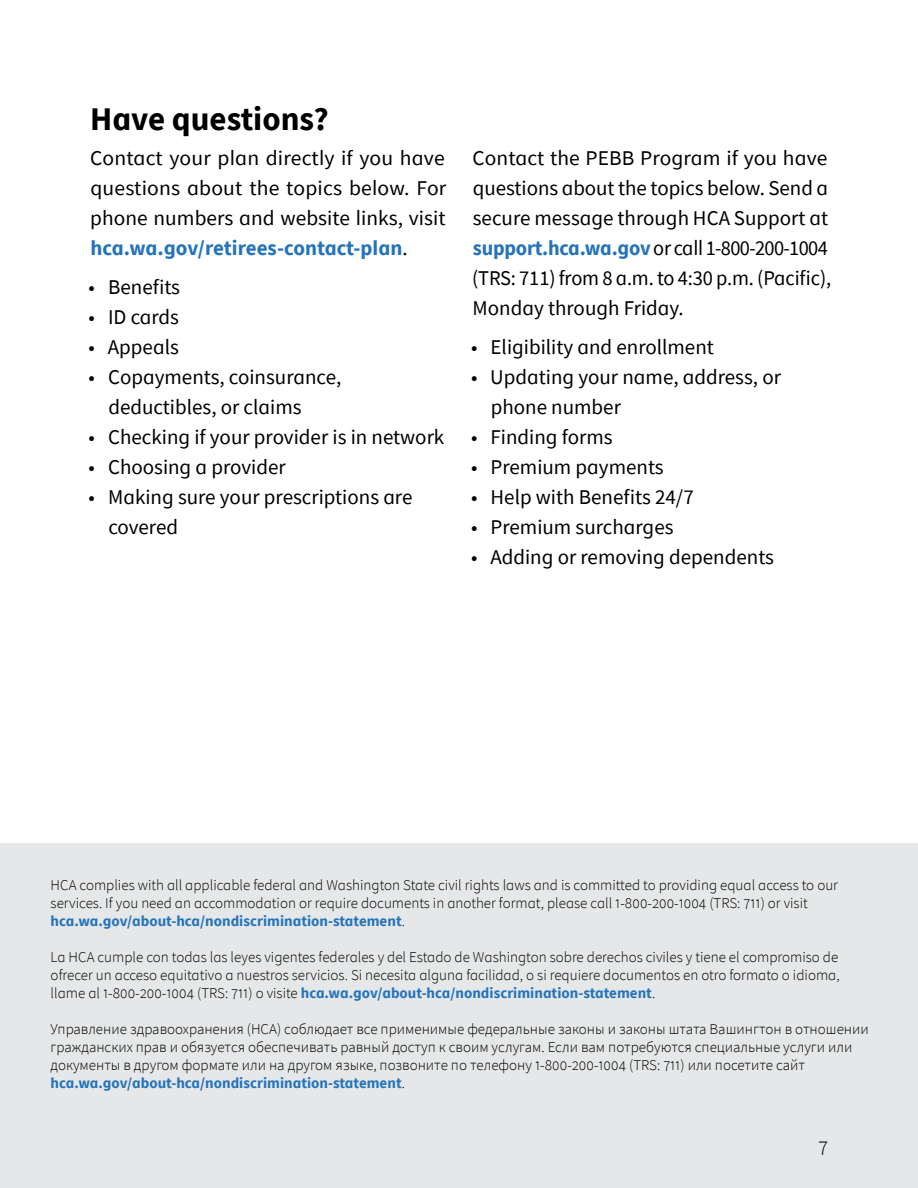
<style>
.page{position:relative;width:918px;height:1188px;background:#fff}
.page>*{position:absolute;margin:0;border:0;box-sizing:border-box;transform-origin:0 0}
.t1{font:700 33px "Source Sans Pro";color:#000}
.t2{font:21px/30px "Source Sans Pro";color:#000}
.t3{font:300 21px "Source Sans Pro";color:#000}
.t4{font:300 15px/18px "Source Sans Pro";color:#000}
.s1{font-weight:700;color:#2574bb}
</style>
<div class="page">
<div style="left:0;top:843px;width:918px;height:345px;background:#e6e7e8"></div>
<h2 class="t1" style="left:90px;top:96px;width:240px">Have questions?</h2>
<p class="t2" style="left:90px;top:143px;width:358px;text-align:justify">Contact your plan directly if you have questions about the topics below. For phone numbers and website links, visit <span class="s1">hca.wa.gov/retirees-contact-plan</span>.</p>
<p class="t2" style="left:89px;top:272px;width:93px">• Benefits</p>
<p class="t2" style="left:89px;top:302px;width:92px">• ID cards</p>
<p class="t2" style="left:89px;top:332px;width:92px">• Appeals</p>
<p class="t2" style="left:108px;top:362px;width:234px;text-indent:-20px">• Copayments, coinsurance, deductibles, or claims</p>
<p class="t2" style="left:89px;top:422px;width:357px">• Checking if your provider is in network</p>
<p class="t2" style="left:89px;top:452px;width:199px">• Choosing a provider</p>
<p class="t2" style="left:108px;top:482px;width:306px;text-indent:-20px">• Making sure your prescriptions are covered</p>
<p class="t2" style="left:472px;top:143px;width:361px">Contact the PEBB Program if you have questions about the topics below. Send a secure message through HCA Support at <span class="s1">support.hca.wa.gov</span> or call 1-800-200-1004 (TRS: 711) from 8 a.m. to 4:30 p.m. (Pacific), Monday through Friday.</p>
<p class="t2" style="left:471px;top:332px;width:244px">• Eligibility and enrollment</p>
<p class="t2" style="left:491px;top:362px;width:292px;text-indent:-20px">• Updating your name, address, or phone number</p>
<p class="t2" style="left:471px;top:422px;width:143px">• Finding forms</p>
<p class="t2" style="left:471px;top:452px;width:194px">• Premium payments</p>
<p class="t2" style="left:471px;top:482px;width:224px">• Help with Benefits 24/7</p>
<p class="t2" style="left:471px;top:512px;width:204px">• Premium surcharges</p>
<p class="t2" style="left:471px;top:542px;width:304px">• Adding or removing dependents</p>
<p class="t4" style="left:51px;top:876px;width:789px">HCA complies with all applicable federal and Washington State civil rights laws and is committed to providing equal access to our services. If you need an accommodation or require documents in another format, please call 1-800-200-1004 (TRS: 711) or visit <span class="s1">hca.wa.gov/about-hca/nondiscrimination-statement</span>.</p>
<p class="t4" style="left:51px;top:948px;width:791px;text-align:justify">La HCA cumple con todas las leyes vigentes federales y del Estado de Washington sobre derechos civiles y tiene el compromiso de ofrecer un acceso equitativo a nuestros servicios. Si necesita alguna facilidad, o si requiere documentos en otro formato o idioma, llame al 1-800-200-1004 (TRS: 711) o visite <span class="s1">hca.wa.gov/about-hca/nondiscrimination-statement</span>.</p>
<p class="t4" style="left:51px;top:1020px;width:820px">Управление здравоохранения (HCA) соблюдает все применимые федеральные законы и законы штата Вашингтон в отношении гражданских прав и обязуется обеспечивать равный доступ к своим услугам. Если вам потребуются специальные услуги или документы в другом формате или на другом языке, позвоните по телефону 1-800-200-1004 (TRS: 711) или посетите сайт <span class="s1">hca.wa.gov/about-hca/nondiscrimination-statement</span>.</p>
<h2 class="t3" style="left:818px;top:1135px;width:12px">7</h2>
</div>
